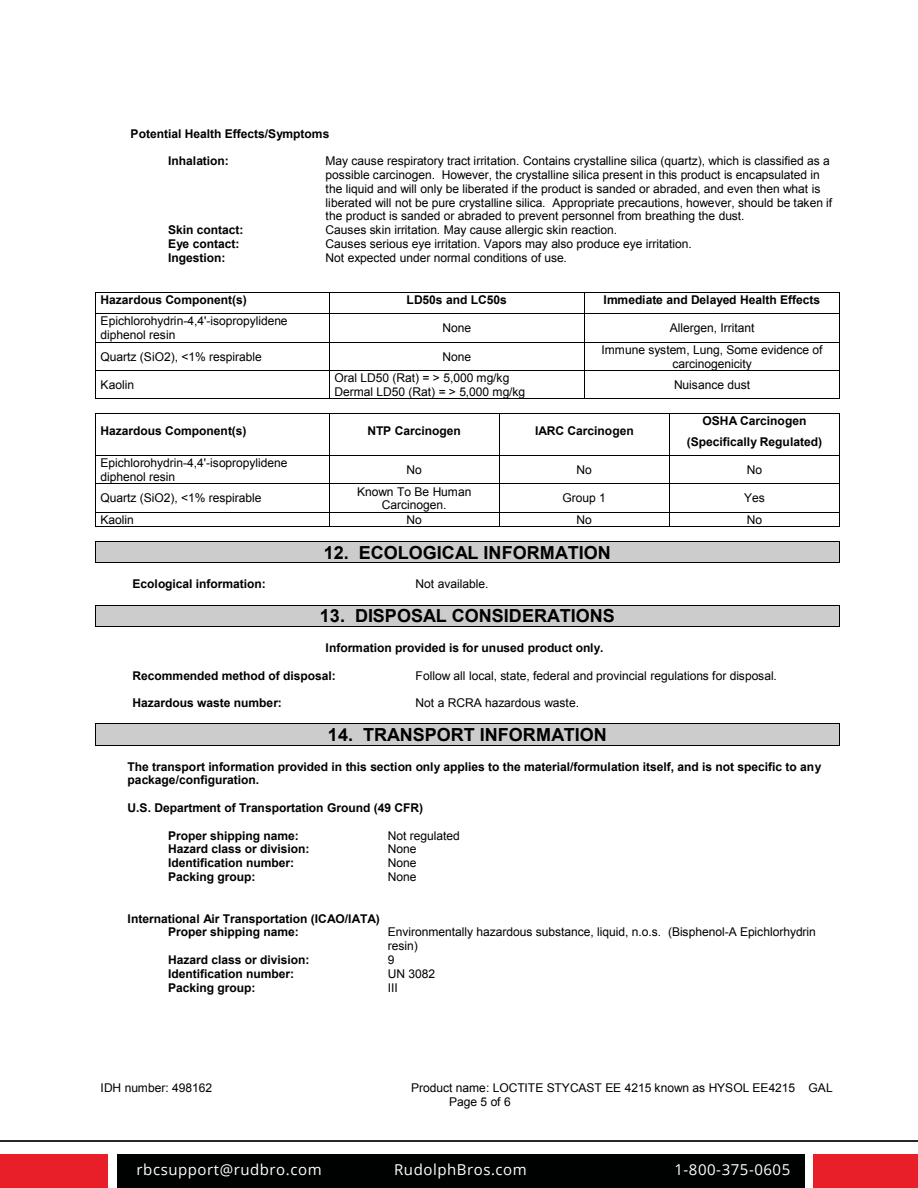
<style>
.page{position:relative;width:918px;height:1188px;background:#fff}
.page>*{position:absolute;margin:0;border:0;box-sizing:border-box;transform-origin:0 0}
.t1{font:700 18px "Arial";color:#000}
.t2{font:15px "Open Sans";letter-spacing:.035em;color:#fff}
.t3{font:12px/13.8px "Arial";letter-spacing:-.005em;color:#000}
.t4{font:700 12px/20.7px "Arial";color:#000}
</style>
<div class="page">
<div style="left:813px;top:1155px;width:105px;height:33px;background:#e81e29"></div>
<div style="left:0;top:1155px;width:108px;height:33px;background:#e81e29"></div>
<div style="left:117px;top:1155px;width:687px;height:33px;background:#000101"></div>
<hr style="left:0;top:1140px;width:918px;height:2px;background:#292829">
<hr style="left:96px;top:292px;width:233px;height:1px;background:#000">
<hr style="left:330px;top:292px;width:254px;height:1px;background:#000">
<hr style="left:585px;top:292px;width:254px;height:1px;background:#000">
<hr style="left:96px;top:313px;width:233px;height:1px;background:#000">
<hr style="left:330px;top:313px;width:254px;height:1px;background:#000">
<hr style="left:585px;top:313px;width:254px;height:1px;background:#000">
<hr style="left:96px;top:342px;width:233px;height:1px;background:#000">
<hr style="left:330px;top:342px;width:254px;height:1px;background:#000">
<hr style="left:585px;top:342px;width:254px;height:1px;background:#000">
<hr style="left:96px;top:370px;width:233px;height:1px;background:#000">
<hr style="left:330px;top:370px;width:254px;height:1px;background:#000">
<hr style="left:585px;top:370px;width:254px;height:1px;background:#000">
<svg style="left:95px;top:292px;width:1px;height:107px"></svg>
<hr style="left:96px;top:399px;width:233px;height:1px;background:#000">
<svg style="left:329px;top:292px;width:1px;height:107px"></svg>
<hr style="left:330px;top:399px;width:254px;height:1px;background:#000">
<svg style="left:584px;top:292px;width:1px;height:107px"></svg>
<hr style="left:585px;top:399px;width:254px;height:1px;background:#000">
<svg style="left:839px;top:292px;width:1px;height:107px"></svg>
<hr style="left:96px;top:413px;width:233px;height:1px;background:#000">
<hr style="left:330px;top:413px;width:169px;height:1px;background:#000">
<hr style="left:500px;top:413px;width:169px;height:1px;background:#000">
<hr style="left:670px;top:413px;width:169px;height:1px;background:#000">
<hr style="left:95px;top:414px;width:1px;height:41px;background:#000">
<hr style="left:96px;top:455px;width:233px;height:1px;background:#000">
<hr style="left:329px;top:414px;width:1px;height:41px;background:#000">
<hr style="left:330px;top:455px;width:169px;height:1px;background:#000">
<hr style="left:499px;top:414px;width:1px;height:41px;background:#000">
<hr style="left:500px;top:455px;width:169px;height:1px;background:#000">
<hr style="left:669px;top:414px;width:1px;height:41px;background:#000">
<hr style="left:670px;top:455px;width:169px;height:1px;background:#000">
<hr style="left:839px;top:414px;width:1px;height:41px;background:#000">
<hr style="left:96px;top:483px;width:233px;height:1px;background:#000">
<hr style="left:330px;top:483px;width:169px;height:1px;background:#000">
<hr style="left:500px;top:483px;width:169px;height:1px;background:#000">
<hr style="left:670px;top:483px;width:169px;height:1px;background:#000">
<hr style="left:96px;top:512px;width:233px;height:1px;background:#000">
<hr style="left:330px;top:512px;width:169px;height:1px;background:#000">
<hr style="left:500px;top:512px;width:169px;height:1px;background:#000">
<hr style="left:670px;top:512px;width:169px;height:1px;background:#000">
<svg style="left:95px;top:455px;width:1px;height:72px"></svg>
<hr style="left:96px;top:527px;width:233px;height:1px;background:#000">
<svg style="left:329px;top:455px;width:1px;height:72px"></svg>
<hr style="left:330px;top:527px;width:169px;height:1px;background:#000">
<svg style="left:499px;top:455px;width:1px;height:72px"></svg>
<hr style="left:500px;top:527px;width:169px;height:1px;background:#000">
<svg style="left:669px;top:455px;width:1px;height:72px"></svg>
<hr style="left:670px;top:527px;width:169px;height:1px;background:#000">
<svg style="left:839px;top:455px;width:1px;height:72px"></svg>
<div style="left:101px;top:542px;width:733px;height:21px;background:#ccc"></div>
<hr style="left:96px;top:541px;width:743px;height:1px;background:#000">
<svg style="left:95px;top:541px;width:1px;height:22px"></svg>
<hr style="left:96px;top:563px;width:743px;height:1px;background:#000">
<svg style="left:839px;top:541px;width:1px;height:22px"></svg>
<div style="left:101px;top:605px;width:733px;height:21px;background:#ccc"></div>
<hr style="left:96px;top:605px;width:743px;height:1px;background:#000">
<svg style="left:95px;top:605px;width:1px;height:22px"></svg>
<hr style="left:96px;top:626px;width:743px;height:1px;background:#000">
<svg style="left:839px;top:605px;width:1px;height:22px"></svg>
<div style="left:101px;top:724px;width:733px;height:21px;background:#ccc"></div>
<hr style="left:96px;top:723px;width:743px;height:1px;background:#000">
<svg style="left:95px;top:723px;width:1px;height:23px"></svg>
<hr style="left:96px;top:745px;width:743px;height:1px;background:#000">
<svg style="left:839px;top:723px;width:1px;height:23px"></svg>
<p class="t4" style="left:131px;top:124px;width:200px">Potential Health Effects/Symptoms</p>
<p class="t4" style="left:168px;top:151px;width:62px">Inhalation:</p>
<p class="t3" style="left:326px;top:154px;width:508px">May cause respiratory tract irritation. Contains crystalline silica (quartz), which is classified as a possible carcinogen. However, the crystalline silica present in this product is encapsulated in the liquid and will only be liberated if the product is sanded or abraded, and even then what is liberated will not be pure crystalline silica. Appropriate precautions, however, should be taken if the product is sanded or abraded to prevent personnel from breathing the dust.</p>
<p class="t4" style="left:168px;top:220px;width:77px">Skin contact:</p>
<p class="t3" style="left:326px;top:223px;width:293px">Causes skin irritation. May cause allergic skin reaction.</p>
<p class="t4" style="left:168px;top:234px;width:73px">Eye contact:</p>
<p class="t3" style="left:326px;top:237px;width:368px">Causes serious eye irritation. Vapors may also produce eye irritation.</p>
<p class="t4" style="left:168px;top:248px;width:59px">Ingestion:</p>
<p class="t3" style="left:326px;top:251px;width:243px">Not expected under normal conditions of use.</p>
<p class="t4" style="left:101px;top:290px;width:148px">Hazardous Component(s)</p>
<p class="t4" style="left:407px;top:290px;width:102px">LD50s and LC50s</p>
<p class="t4" style="left:604px;top:290px;width:218px">Immediate and Delayed Health Effects</p>
<p class="t3" style="left:101px;top:314px;width:189px">Epichlorohydrin-4,4'-isopropylidene diphenol resin</p>
<p class="t3" style="left:442px;top:321px;width:30px">None</p>
<p class="t3" style="left:670px;top:321px;width:86px">Allergen, Irritant</p>
<p class="t3" style="left:101px;top:350px;width:163px">Quartz (SiO2), &lt;1% respirable</p>
<p class="t3" style="left:442px;top:350px;width:30px">None</p>
<p class="t3" style="left:602px;top:343px;width:222px;text-align:center">Immune system, Lung, Some evidence of carcinogenicity</p>
<p class="t3" style="left:101px;top:378px;width:35px">Kaolin</p>
<p class="t3" style="left:334px;top:371px;width:192px">Oral LD50 (Rat) = &gt; 5,000 mg/kg<br>Dermal LD50 (Rat) = &gt; 5,000 mg/kg</p>
<p class="t3" style="left:674px;top:378px;width:78px">Nuisance dust</p>
<p class="t4" style="left:100px;top:421px;width:148px">Hazardous Component(s)</p>
<p class="t4" style="left:367px;top:421px;width:95px">NTP Carcinogen</p>
<p class="t4" style="left:535px;top:421px;width:100px">IARC Carcinogen</p>
<p class="t4" style="left:687px;top:411px;width:137px;text-align:center">OSHA Carcinogen (Specifically Regulated)</p>
<p class="t3" style="left:100px;top:456px;width:189px">Epichlorohydrin-4,4'-isopropylidene diphenol resin</p>
<p class="t3" style="left:406px;top:463px;width:17px">No</p>
<p class="t3" style="left:577px;top:463px;width:17px">No</p>
<p class="t3" style="left:747px;top:463px;width:17px">No</p>
<p class="t3" style="left:100px;top:491px;width:163px">Quartz (SiO2), &lt;1% respirable</p>
<p class="t3" style="left:357px;top:485px;width:116px;text-align:center">Known To Be Human<br>Carcinogen.</p>
<p class="t3" style="left:563px;top:491px;width:45px">Group 1</p>
<p class="t3" style="left:744px;top:491px;width:22px">Yes</p>
<p class="t3" style="left:100px;top:513px;width:35px">Kaolin</p>
<p class="t3" style="left:406px;top:513px;width:17px">No</p>
<p class="t3" style="left:577px;top:513px;width:17px">No</p>
<p class="t3" style="left:747px;top:513px;width:17px">No</p>
<h1 class="t1" style="left:324px;top:541px;width:288px">12. ECOLOGICAL INFORMATION</h1>
<p class="t4" style="left:132px;top:574px;width:135px">Ecological information:</p>
<p class="t3" style="left:416px;top:577px;width:74px">Not available.</p>
<h1 class="t1" style="left:320px;top:604px;width:296px">13. DISPOSAL CONSIDERATIONS</h1>
<p class="t4" style="left:326px;top:638px;width:279px">Information provided is for unused product only.</p>
<p class="t4" style="left:132px;top:665px;width:205px">Recommended method of disposal:</p>
<p class="t3" style="left:416px;top:669px;width:363px">Follow all local, state, federal and provincial regulations for disposal.</p>
<p class="t4" style="left:132px;top:693px;width:151px">Hazardous waste number:</p>
<p class="t3" style="left:416px;top:696px;width:165px">Not a RCRA hazardous waste.</p>
<h1 class="t1" style="left:328px;top:723px;width:281px">14. TRANSPORT INFORMATION</h1>
<p class="t4" style="left:128px;top:760px;width:695px;line-height:13.8px">The transport information provided in this section only applies to the material/formulation itself, and is not specific to any package/configuration.</p>
<p class="t4" style="left:128px;top:798px;width:297px">U.S. Department of Transportation Ground (49 CFR)</p>
<p class="t4" style="left:168px;top:826px;width:132px">Proper shipping name:</p>
<p class="t3" style="left:388px;top:829px;width:74px">Not regulated</p>
<p class="t4" style="left:168px;top:839px;width:143px">Hazard class or division:</p>
<p class="t3" style="left:388px;top:842px;width:30px">None</p>
<p class="t4" style="left:168px;top:853px;width:127px">Identification number:</p>
<p class="t3" style="left:388px;top:856px;width:30px">None</p>
<p class="t4" style="left:168px;top:867px;width:89px">Packing group:</p>
<p class="t3" style="left:388px;top:870px;width:30px">None</p>
<p class="t4" style="left:168px;top:912px;width:213px;line-height:13.6px;text-indent:-40px">International Air Transportation (ICAO/IATA)<br>Proper shipping name:</p>
<p class="t3" style="left:388px;top:925px;width:430px">Environmentally hazardous substance, liquid, n.o.s. (Bisphenol-A Epichlorhydrin resin)</p>
<p class="t4" style="left:168px;top:950px;width:143px">Hazard class or division:</p>
<p class="t3" style="left:388px;top:953px;width:8px">9</p>
<p class="t4" style="left:168px;top:964px;width:127px">Identification number:</p>
<p class="t3" style="left:388px;top:967px;width:49px">UN 3082</p>
<p class="t4" style="left:168px;top:977px;width:89px">Packing group:</p>
<p class="t3" style="left:388px;top:981px;width:12px">III</p>
<p class="t3" style="left:101px;top:1081px;width:113px">IDH number: 498162</p>
<p class="t3" style="left:449px;top:1081px;width:385px;text-indent:-38px">Product name: LOCTITE STYCAST EE 4215 known as HYSOL EE4215 GAL<br>Page 5 of 6</p>
<p class="t2" style="left:137px;top:1160px;width:187px">rbcsupport@rudbro.com</p>
<p class="t2" style="left:394px;top:1160px;width:134px">RudolphBros.com</p>
<p class="t2" style="left:674px;top:1160px;width:117px">1-800-375-0605</p>
</div>
